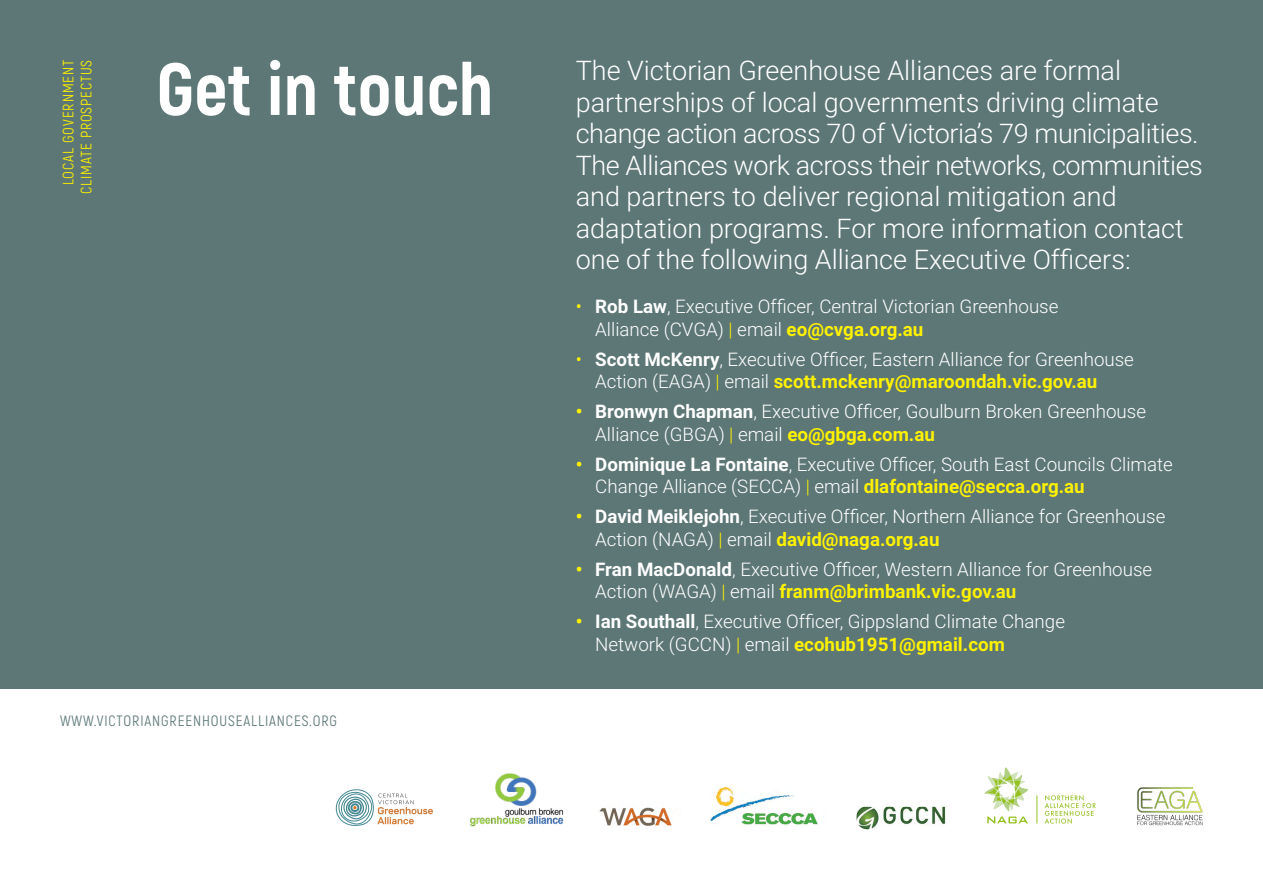
<style>
.page{position:relative;width:1263px;height:893px;background:#fff}
.page>*{position:absolute;margin:0;border:0;box-sizing:border-box;transform-origin:0 0}
.t1{font:800 73.5px "Akrobat";color:#fff}
.t2{font:300 27px/31.5px "Roboto";color:#fff}
.t3{font:300 18.75px/22.5px "Roboto";color:#fff}
.t4{font:15px "Akrobat";letter-spacing:.06em;color:#5c7776}
.t5{font:15px/18px "Akrobat";letter-spacing:.06em;color:#fff200;text-align:center}
.s1{color:#fff200}
.s2{font-weight:700}
.s3{font-weight:700;color:#fff200}
</style>
<div class="page">
<div style="left:0;top:0;width:1263px;height:688px;background:#5c7776"></div>
<img style="left:1137px;top:787px;width:66px;height:39px">
<svg style="left:335px;top:789px;width:98px;height:37px"></svg>
<svg style="left:1037px;top:795px;width:1px;height:28px"></svg>
<svg style="left:984px;top:767px;width:44px;height:56px"></svg>
<svg style="left:1044px;top:795px;width:52px;height:29px"></svg>
<img style="left:710px;top:788px;width:108px;height:37px">
<img style="left:856px;top:807px;width:89px;height:23px">
<img style="left:599px;top:807px;width:73px;height:19px">
<svg style="left:470px;top:816px;width:94px;height:11px"></svg>
<img style="left:505px;top:808px;width:59px;height:9px">
<img style="left:495px;top:773px;width:42px;height:33px">
<p class="t5" style="left:59px;top:194px;width:136px;rotate:-90deg">LOCAL GOVERNMENT<br>CLIMATE PROSPECTUS</p>
<p class="t2" style="left:576px;top:54px;width:629px">The Victorian Greenhouse Alliances are formal partnerships of local governments driving climate change action across 70 of Victoria’s 79 municipalities.<br>The Alliances work across their networks, communities and partners to deliver regional mitigation and adaptation programs. For more information contact one of the following Alliance Executive Officers:</p>
<h1 class="t1" style="left:156px;top:42px;width:338px">Get in touch</h1>
<p class="t4" style="left:60px;top:712px;width:279px">WWW.VICTORIANGREENHOUSEALLIANCES.ORG</p>
<p class="t3" style="left:595px;top:295px;width:465px;text-indent:-20px"><span class="s1">•</span> <span class="s2">Rob Law</span>, Executive Officer, Central Victorian Greenhouse<br>Alliance (CVGA) <span class="s1">|</span> email <span class="s3">eo@cvga.org.au</span></p>
<p class="t3" style="left:595px;top:347px;width:540px;text-indent:-20px"><span class="s1">•</span> <span class="s2">Scott McKenry</span>, Executive Officer, Eastern Alliance for Greenhouse<br>Action (EAGA) <span class="s1">|</span> email <span class="s3">scott.mckenry@maroondah.vic.gov.au</span></p>
<p class="t3" style="left:595px;top:400px;width:552px;text-indent:-20px"><span class="s3">•</span> <span class="s2">Bronwyn Chapman</span>, Executive Officer, Goulburn Broken Greenhouse<br>Alliance (GBGA) <span class="s1">|</span> email <span class="s3">eo@gbga.com.au</span></p>
<p class="t3" style="left:595px;top:452px;width:579px;text-indent:-20px"><span class="s3">•</span> <span class="s2">Dominique La Fontaine</span>, Executive Officer, South East Councils Climate<br>Change Alliance (SECCA) <span class="s1">|</span> email <span class="s3">dlafontaine@secca.org.au</span></p>
<p class="t3" style="left:595px;top:505px;width:572px;text-indent:-20px"><span class="s3">•</span> <span class="s2">David Meiklejohn</span>, Executive Officer, Northern Alliance for Greenhouse<br>Action (NAGA) <span class="s1">|</span> email <span class="s3">david@naga.org.au</span></p>
<p class="t3" style="left:595px;top:557px;width:558px;text-indent:-20px"><span class="s3">•</span> <span class="s2">Fran MacDonald</span>, Executive Officer, Western Alliance for Greenhouse<br>Action (WAGA) <span class="s1">|</span> email <span class="s3">franm@brimbank.vic.gov.au</span></p>
<p class="t3" style="left:595px;top:610px;width:471px;text-indent:-20px"><span class="s3">•</span> <span class="s2">Ian Southall</span>, Executive Officer, Gippsland Climate Change<br>Network (GCCN) <span class="s1">|</span> email <span class="s3">ecohub1951@gmail.com</span></p>
</div>
